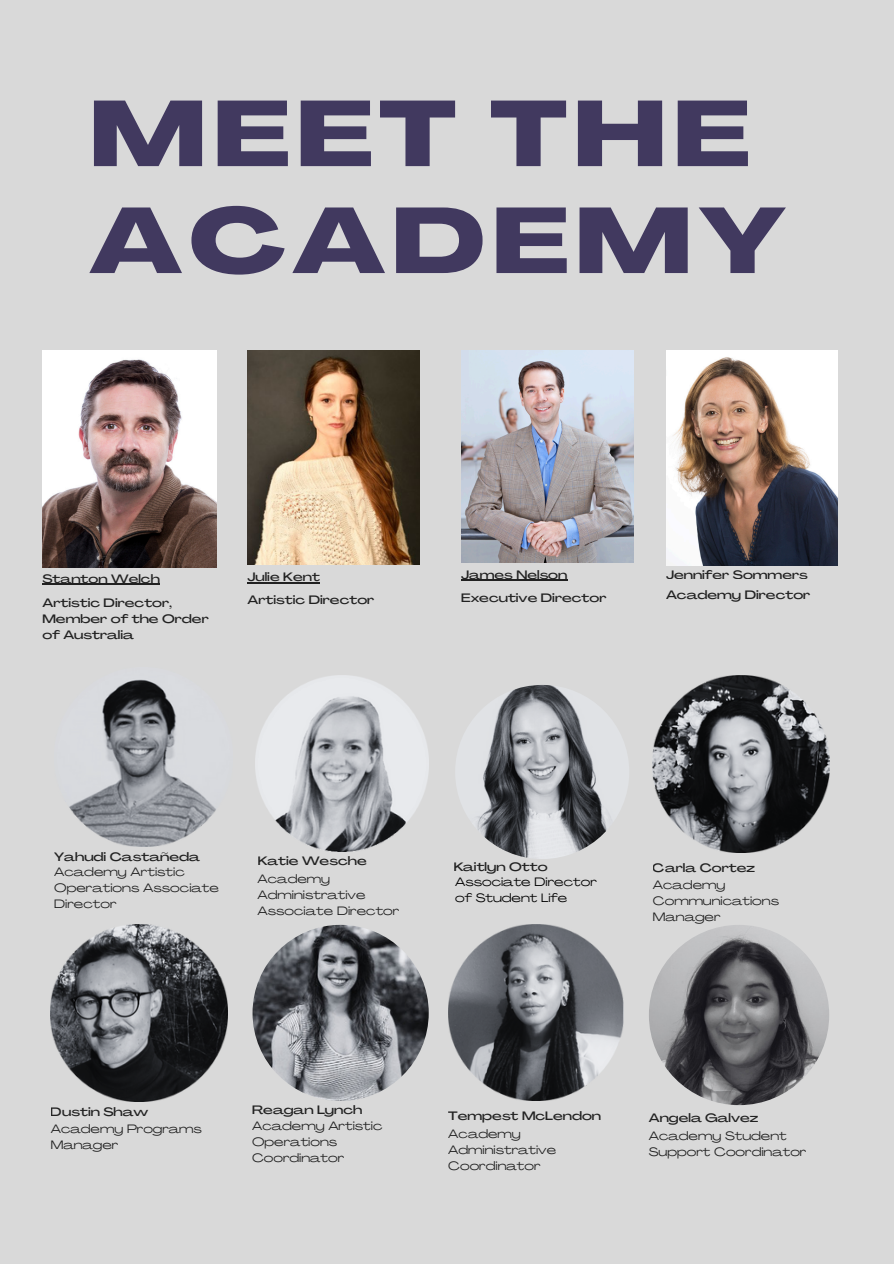
<style>
.page{position:relative;width:894px;height:1264px;background:#fff}
.page>*{position:absolute;margin:0;border:0;box-sizing:border-box;transform-origin:0 0}
.t1{font:800 91.5px/106.8px "Agrandir Grand";letter-spacing:.07em;color:#41395f}
.t2{font:12px/16px "Agrandir Grand";color:#000}
.t3{font:500 12px/16px "Agrandir Grand";color:#000}
</style>
<div class="page">
<div style="left:0;top:0;width:893px;height:1263px;background:#d9d9d9"></div>
<img style="left:42px;top:350px;width:174px;height:217px">
<hr style="left:42px;top:584px;width:118px;height:1px;background:#000">
<img style="left:666px;top:350px;width:171px;height:215px">
<hr style="left:461px;top:579px;width:106px;height:1px;background:#000">
<img style="left:461px;top:350px;width:172px;height:212px">
<img style="left:248px;top:350px;width:172px;height:214px">
<hr style="left:247px;top:582px;width:73px;height:1px;background:#000">
<img style="left:652px;top:676px;width:177px;height:176px">
<img style="left:69px;top:679px;width:147px;height:167px">
<img style="left:256px;top:676px;width:172px;height:175px">
<img style="left:51px;top:924px;width:176px;height:177px">
<img style="left:448px;top:924px;width:175px;height:176px">
<img style="left:648px;top:924px;width:181px;height:181px;border-radius:50%">
<img style="left:252px;top:924px;width:176px;height:176px;border-radius:50%">
<img style="left:455px;top:685px;width:174px;height:174px;border-radius:50%">
<h1 class="t1" style="left:89px;top:90px;width:698px">MEET THE<br>ACADEMY</h1>
<p class="t3" style="left:42px;top:571px;width:119px">Stanton Welch</p>
<p class="t3" style="left:42px;top:596px;width:168px">Artistic Director,<br>Member of the Order of Australia</p>
<p class="t3" style="left:247px;top:570px;width:74px">Julie Kent</p>
<p class="t3" style="left:461px;top:567px;width:108px">James Nelson</p>
<p class="t3" style="left:247px;top:593px;width:128px">Artistic Director</p>
<p class="t3" style="left:461px;top:591px;width:147px">Executive Director</p>
<p class="t3" style="left:666px;top:567px;width:143px">Jennifer Sommers</p>
<p class="t3" style="left:666px;top:588px;width:146px">Academy Director</p>
<p class="t3" style="left:54px;top:849px;width:147px">Yahudi Castañeda</p>
<p class="t3" style="left:257px;top:854px;width:111px">Katie Wesche</p>
<p class="t3" style="left:453px;top:859px;width:96px">Kaitlyn Otto</p>
<p class="t2" style="left:455px;top:875px;width:143px">Associate Director</p>
<h2 class="t2" style="left:455px;top:891px;width:114px">of Student Life</h2>
<p class="t2" style="left:54px;top:865px;width:132px">Academy Artistic</p>
<p class="t3" style="left:652px;top:861px;width:103px">Carla Cortez</p>
<p class="t2" style="left:54px;top:881px;width:166px">Operations Associate<br>Director</p>
<p class="t2" style="left:257px;top:871px;width:143px">Academy<br>Administrative<br>Associate Director</p>
<p class="t2" style="left:652px;top:878px;width:128px">Academy<br>Communications<br>Manager</p>
<p class="t3" style="left:51px;top:1105px;width:99px">Dustin Shaw</p>
<p class="t2" style="left:51px;top:1121px;width:153px">Academy Programs<br>Manager</p>
<p class="t3" style="left:252px;top:1102px;width:112px">Reagan Lynch</p>
<p class="t2" style="left:252px;top:1119px;width:132px">Academy Artistic<br>Operations<br>Coordinator</p>
<p class="t3" style="left:448px;top:1109px;width:154px">Tempest McLendon</p>
<p class="t2" style="left:448px;top:1127px;width:109px">Academy<br>Administrative<br>Coordinator</p>
<p class="t3" style="left:648px;top:1110px;width:111px">Angela Galvez</p>
<p class="t2" style="left:648px;top:1128px;width:159px">Academy Student<br>Support Coordinator</p>
</div>
